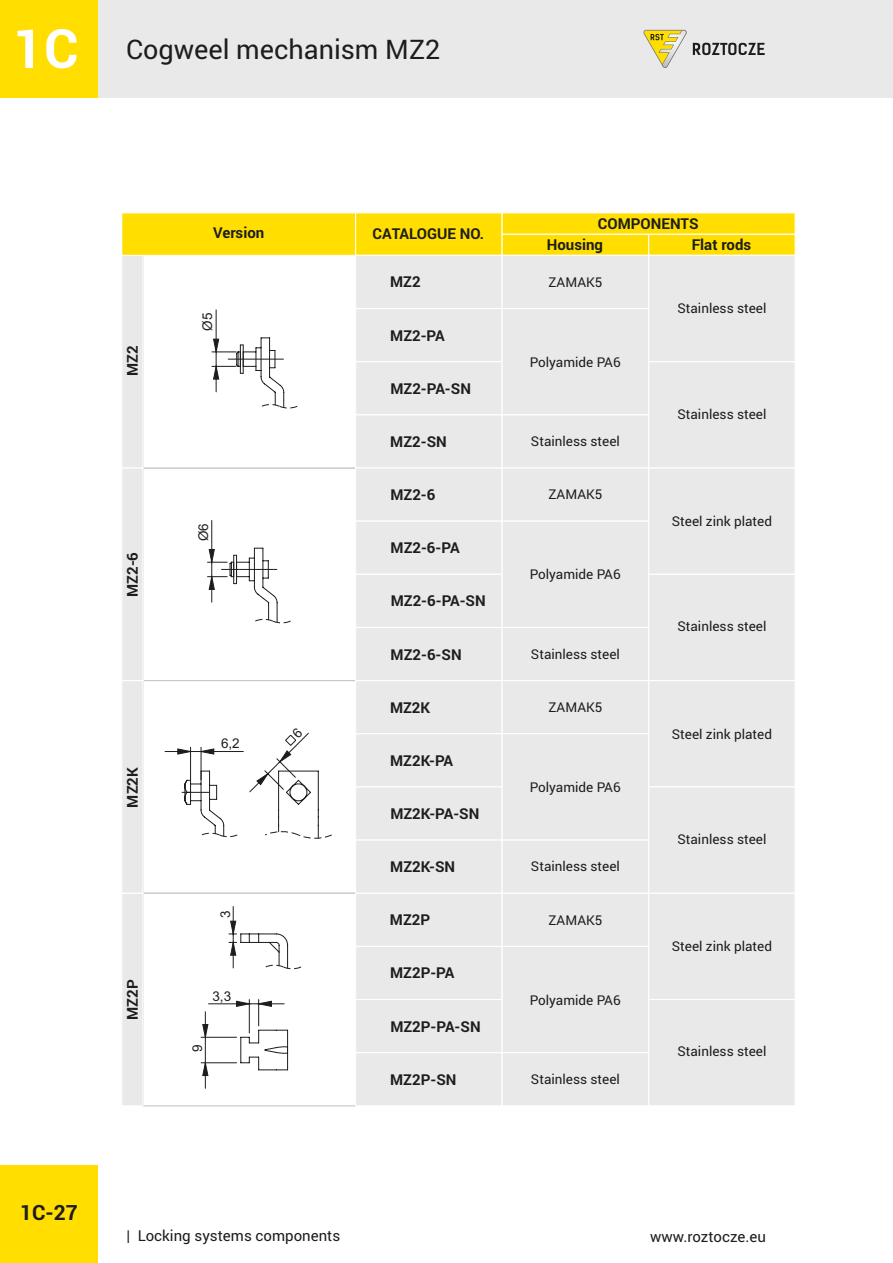
<style>
.page{position:relative;width:893px;height:1263px;background:#fff}
.page>*{position:absolute;margin:0;border:0;box-sizing:border-box;transform-origin:0 0}
.t1{font:700 54px "Roboto";color:#fff}
.t2{font:27px "Roboto";color:#1d1d1b}
.t3{font:700 21px "Roboto";color:#1d1d1b}
.t4{font:700 15px "Roboto";color:#1d1d1b}
.t5{font:15px "Roboto";color:#1d1d1b}
.t6{font:13.5px "Roboto";color:#1d1d1b}
.t7{font:13.5px "Arial";color:#1d1d1b}
</style>
<div class="page">
<div style="left:0;top:0;width:893px;height:98px;background:#e9e9e9"></div>
<svg style="left:643px;top:30px;width:44px;height:38px"></svg>
<svg style="left:693px;top:43px;width:72px;height:12px"></svg>
<div style="left:0;top:1165px;width:98px;height:98px;background:#ffde00"></div>
<div style="left:0;top:0;width:98px;height:98px;background:#ffde00"></div>
<div style="left:142px;top:680px;width:214px;height:214px;background:#fff;border:1px solid #c6c6c6"></div>
<div style="left:142px;top:893px;width:214px;height:213px;background:#fff;border:1px solid #c6c6c6"></div>
<div style="left:142px;top:255px;width:214px;height:214px;background:#fff;border:1px solid #c6c6c6"></div>
<hr style="left:201px;top:747px;width:1px;height:33px;background:#1d1d1b">
<hr style="left:190px;top:747px;width:1px;height:33px;background:#1d1d1b">
<hr style="left:201px;top:751px;width:42px;height:1px;background:#1d1d1b">
<hr style="left:209px;top:1003px;width:40px;height:1px;background:#1d1d1b">
<hr style="left:201px;top:1062px;width:36px;height:1px;background:#1d1d1b">
<hr style="left:201px;top:1037px;width:36px;height:1px;background:#1d1d1b">
<hr style="left:216px;top:310px;width:1px;height:42px;background:#1d1d1b">
<hr style="left:211px;top:520px;width:1px;height:42px;background:#1d1d1b">
<svg style="left:165px;top:748px;width:50px;height:7px"></svg>
<svg style="left:202px;top:1012px;width:7px;height:76px"></svg>
<svg style="left:207px;top:547px;width:84px;height:77px"></svg>
<svg style="left:182px;top:770px;width:56px;height:68px"></svg>
<svg style="left:229px;top:906px;width:73px;height:64px"></svg>
<svg style="left:212px;top:337px;width:86px;height:72px"></svg>
<svg style="left:236px;top:999px;width:52px;height:71px"></svg>
<div style="left:121px;top:255px;width:23px;height:214px;background:#e9e9e9;border:1px solid #fff"></div>
<div style="left:121px;top:467px;width:23px;height:214px;background:#e9e9e9;border:1px solid #fff"></div>
<div style="left:121px;top:680px;width:23px;height:214px;background:#e9e9e9;border:1px solid #fff"></div>
<div style="left:121px;top:893px;width:23px;height:213px;background:#e9e9e9;border:1px solid #fff"></div>
<div style="left:121px;top:212px;width:235px;height:44px;background:#ffde00;border:1px solid #fff"></div>
<div style="left:355px;top:212px;width:148px;height:44px;background:#ffde00;border:1px solid #fff"></div>
<div style="left:355px;top:255px;width:148px;height:54px;background:#e9e9e9;border:1px solid #fff"></div>
<div style="left:355px;top:308px;width:148px;height:54px;background:#e9e9e9;border:1px solid #fff"></div>
<div style="left:355px;top:361px;width:148px;height:54px;background:#e9e9e9;border:1px solid #fff"></div>
<div style="left:355px;top:414px;width:148px;height:55px;background:#e9e9e9;border:1px solid #fff"></div>
<div style="left:502px;top:234px;width:147px;height:22px;background:#ffde00"></div>
<div style="left:648px;top:234px;width:148px;height:22px;background:#ffde00"></div>
<div style="left:502px;top:212px;width:294px;height:23px;background:#ffde00;border:1px solid #fff"></div>
<div style="left:502px;top:255px;width:147px;height:54px;background:#e9e9e9;border:1px solid #fff"></div>
<div style="left:502px;top:308px;width:147px;height:107px;background:#e9e9e9;border:1px solid #fff"></div>
<div style="left:502px;top:414px;width:147px;height:55px;background:#e9e9e9;border:1px solid #fff"></div>
<div style="left:648px;top:255px;width:148px;height:107px;background:#e9e9e9;border:1px solid #fff"></div>
<div style="left:648px;top:361px;width:148px;height:108px;background:#e9e9e9;border:1px solid #fff"></div>
<div style="left:355px;top:467px;width:148px;height:55px;background:#e9e9e9;border:1px solid #fff"></div>
<div style="left:355px;top:521px;width:148px;height:54px;background:#e9e9e9;border:1px solid #fff"></div>
<div style="left:355px;top:574px;width:148px;height:54px;background:#e9e9e9;border:1px solid #fff"></div>
<div style="left:355px;top:627px;width:148px;height:54px;background:#e9e9e9;border:1px solid #fff"></div>
<div style="left:502px;top:467px;width:147px;height:55px;background:#e9e9e9;border:1px solid #fff"></div>
<div style="left:502px;top:521px;width:147px;height:107px;background:#e9e9e9;border:1px solid #fff"></div>
<div style="left:502px;top:627px;width:147px;height:54px;background:#e9e9e9;border:1px solid #fff"></div>
<div style="left:648px;top:467px;width:148px;height:108px;background:#e9e9e9;border:1px solid #fff"></div>
<div style="left:648px;top:574px;width:148px;height:107px;background:#e9e9e9;border:1px solid #fff"></div>
<div style="left:355px;top:680px;width:148px;height:54px;background:#e9e9e9;border:1px solid #fff"></div>
<div style="left:355px;top:733px;width:148px;height:54px;background:#e9e9e9;border:1px solid #fff"></div>
<div style="left:355px;top:786px;width:148px;height:55px;background:#e9e9e9;border:1px solid #fff"></div>
<div style="left:355px;top:839px;width:148px;height:55px;background:#e9e9e9;border:1px solid #fff"></div>
<div style="left:502px;top:680px;width:147px;height:54px;background:#e9e9e9;border:1px solid #fff"></div>
<div style="left:502px;top:733px;width:147px;height:108px;background:#e9e9e9;border:1px solid #fff"></div>
<div style="left:502px;top:839px;width:147px;height:55px;background:#e9e9e9;border:1px solid #fff"></div>
<div style="left:648px;top:680px;width:148px;height:107px;background:#e9e9e9;border:1px solid #fff"></div>
<div style="left:648px;top:786px;width:148px;height:108px;background:#e9e9e9;border:1px solid #fff"></div>
<div style="left:355px;top:893px;width:148px;height:54px;background:#e9e9e9;border:1px solid #fff"></div>
<div style="left:355px;top:946px;width:148px;height:54px;background:#e9e9e9;border:1px solid #fff"></div>
<div style="left:355px;top:999px;width:148px;height:54px;background:#e9e9e9;border:1px solid #fff"></div>
<div style="left:355px;top:1052px;width:148px;height:54px;background:#e9e9e9;border:1px solid #fff"></div>
<div style="left:502px;top:893px;width:147px;height:54px;background:#e9e9e9;border:1px solid #fff"></div>
<div style="left:502px;top:946px;width:147px;height:107px;background:#e9e9e9;border:1px solid #fff"></div>
<div style="left:502px;top:1052px;width:147px;height:54px;background:#e9e9e9;border:1px solid #fff"></div>
<div style="left:648px;top:893px;width:148px;height:107px;background:#e9e9e9;border:1px solid #fff"></div>
<div style="left:648px;top:999px;width:148px;height:107px;background:#e9e9e9;border:1px solid #fff"></div>
<svg style="left:249px;top:732px;width:83px;height:107px"></svg>
<h1 class="t1" style="left:13px;top:11px;width:67px">1C</h1>
<h2 class="t2" style="left:126px;top:31px;width:316px">Cogweel mechanism MZ2</h2>
<h3 class="t3" style="left:20px;top:1198px;width:59px">1C-27</h3>
<p class="t4" style="left:122px;top:376px;width:32px;rotate:-90deg">MZ2</p>
<p class="t4" style="left:122px;top:597px;width:47px;rotate:-90deg">MZ2-6</p>
<p class="t4" style="left:122px;top:807px;width:42px;rotate:-90deg">MZ2K</p>
<p class="t4" style="left:122px;top:1020px;width:42px;rotate:-90deg">MZ2P</p>
<p class="t4" style="left:213px;top:222px;width:53px">Version</p>
<p class="t4" style="left:372px;top:224px;width:113px">CATALOGUE NO.</p>
<p class="t7" style="left:202px;top:331px;width:20px;rotate:-90deg">Ø5</p>
<p class="t7" style="left:198px;top:541px;width:20px;rotate:-90deg">Ø6</p>
<p class="t7" style="left:221px;top:739px;width:20px">6,2</p>
<p class="t7" style="left:220px;top:918px;width:9px;rotate:-90deg">3</p>
<p class="t7" style="left:212px;top:991px;width:20px">3,3</p>
<p class="t7" style="left:192px;top:1051px;width:9px;rotate:-90deg">9</p>
<p class="t4" style="left:390px;top:272px;width:32px">MZ2</p>
<p class="t4" style="left:390px;top:325px;width:56px">MZ2-PA</p>
<p class="t4" style="left:390px;top:378px;width:82px">MZ2-PA-SN</p>
<p class="t4" style="left:390px;top:431px;width:58px">MZ2-SN</p>
<p class="t4" style="left:390px;top:484px;width:47px">MZ2-6</p>
<p class="t4" style="left:391px;top:537px;width:71px">MZ2-6-PA</p>
<p class="t4" style="left:391px;top:591px;width:97px">MZ2-6-PA-SN</p>
<p class="t4" style="left:391px;top:644px;width:73px">MZ2-6-SN</p>
<p class="t4" style="left:390px;top:697px;width:42px">MZ2K</p>
<p class="t4" style="left:390px;top:750px;width:64px">MZ2K-PA</p>
<p class="t4" style="left:390px;top:803px;width:90px">MZ2K-PA-SN</p>
<p class="t4" style="left:390px;top:856px;width:66px">MZ2K-SN</p>
<p class="t4" style="left:390px;top:909px;width:42px">MZ2P</p>
<p class="t4" style="left:390px;top:963px;width:66px">MZ2P-PA</p>
<p class="t4" style="left:390px;top:1016px;width:92px">MZ2P-PA-SN</p>
<p class="t4" style="left:390px;top:1069px;width:68px">MZ2P-SN</p>
<p class="t4" style="left:598px;top:213px;width:102px">COMPONENTS</p>
<p class="t4" style="left:547px;top:234px;width:58px">Housing</p>
<p class="t4" style="left:692px;top:234px;width:61px">Flat rods</p>
<p class="t6" style="left:548px;top:273px;width:55px">ZAMAK5</p>
<p class="t6" style="left:530px;top:353px;width:92px">Polyamide PA6</p>
<p class="t6" style="left:531px;top:432px;width:91px">Stainless steel</p>
<p class="t6" style="left:548px;top:485px;width:55px">ZAMAK5</p>
<p class="t6" style="left:530px;top:565px;width:92px">Polyamide PA6</p>
<p class="t6" style="left:531px;top:645px;width:91px">Stainless steel</p>
<p class="t6" style="left:548px;top:698px;width:55px">ZAMAK5</p>
<p class="t6" style="left:530px;top:778px;width:92px">Polyamide PA6</p>
<p class="t6" style="left:531px;top:857px;width:91px">Stainless steel</p>
<p class="t6" style="left:548px;top:910px;width:55px">ZAMAK5</p>
<p class="t6" style="left:530px;top:990px;width:92px">Polyamide PA6</p>
<p class="t6" style="left:531px;top:1070px;width:91px">Stainless steel</p>
<p class="t6" style="left:677px;top:299px;width:91px">Stainless steel</p>
<p class="t6" style="left:677px;top:404px;width:91px">Stainless steel</p>
<p class="t6" style="left:672px;top:512px;width:102px">Steel zink plated</p>
<p class="t6" style="left:677px;top:617px;width:91px">Stainless steel</p>
<p class="t6" style="left:672px;top:724px;width:102px">Steel zink plated</p>
<p class="t6" style="left:677px;top:830px;width:91px">Stainless steel</p>
<p class="t6" style="left:672px;top:937px;width:102px">Steel zink plated</p>
<p class="t6" style="left:677px;top:1042px;width:91px">Stainless steel</p>
<p class="t5" style="left:126px;top:1225px;width:215px">| Locking systems components</p>
<p class="t5" style="left:650px;top:1226px;width:117px">www.roztocze.eu</p>
</div>
